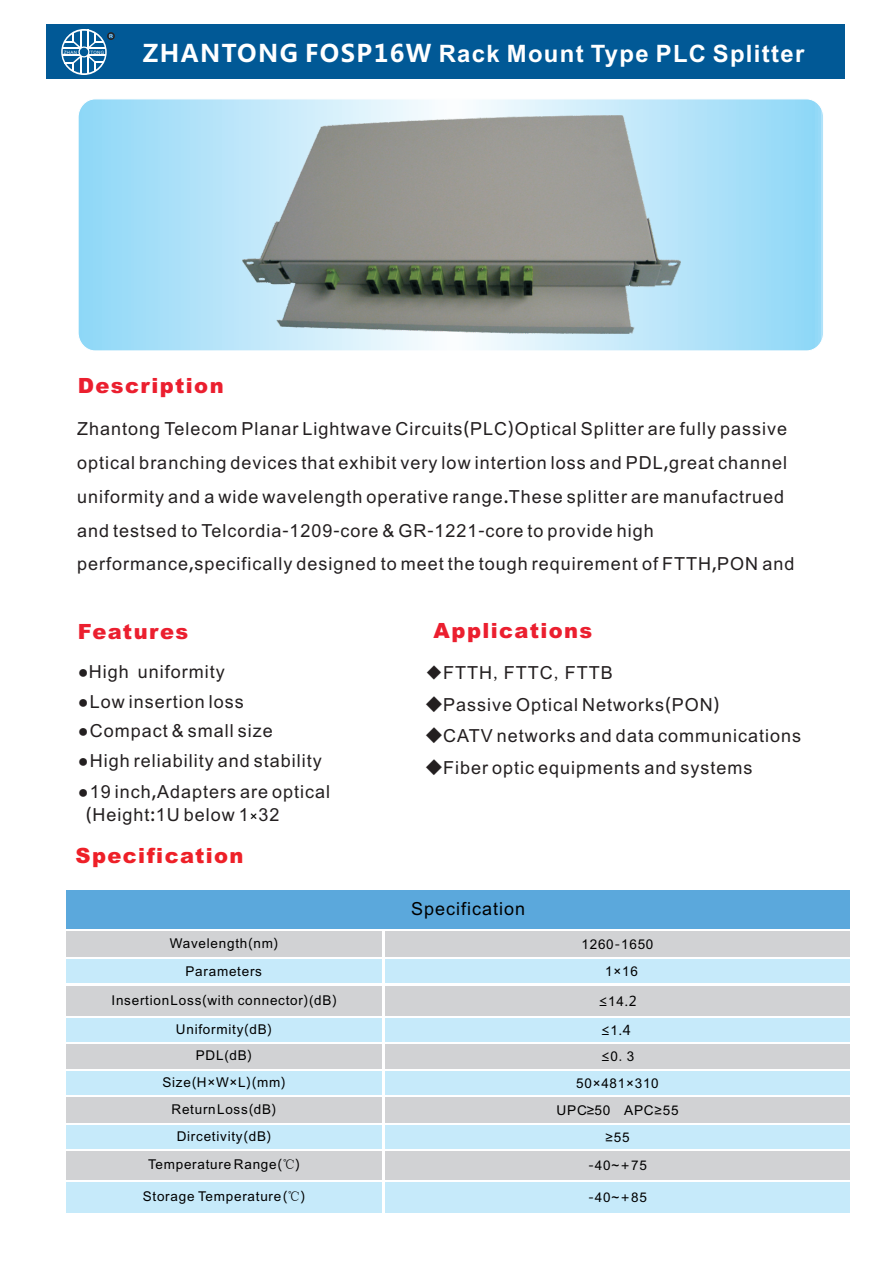
<style>
.page{position:relative;width:893px;height:1263px;background:#fff}
.page>*{position:absolute;margin:0;border:0;box-sizing:border-box;transform-origin:0 0}
.t1{font:700 24px "Arial";letter-spacing:.055em;color:#fff}
.t2{font:900 21px "Arial";letter-spacing:.065em;color:#eb1f2f}
.t3{font:900 21px "Arial";letter-spacing:.065em;color:#ee2028}
.t4{font:18px/33.8px "Arial";letter-spacing:.055em;color:#231f20}
.t5{font:18px "Arial";letter-spacing:.055em;color:#000}
.t6{font:13.5px/26.4px "Arial";letter-spacing:.055em;color:#000;text-align:center}
.t7{font:13.5px/29.4px "Microsoft Ya Hei";color:#000}
.t8{font:13.35px "Arial";letter-spacing:.055em;color:#000}
.t9{font:5.25px "Arial";color:#fff}
.t10{font:4.5px "Arial";letter-spacing:.055em;color:#fff}
.s1{font-family:"Microsoft Ya Hei"}
.s2{font-family:"Adobe Heiti Std"}
.s3{font-size:13.5px;color:#000}
.s4{font-family:"Sim Sun"}
.s5{font-family:"Arial"}
.s6{font-size:13.35px}
.s7{font-family:"Microsoft Ya Hei";font-size:13.5px}
</style>
<div class="page">
<div style="left:47px;top:25px;width:798px;height:54px;background:#015996"></div>
<svg style="left:61px;top:29px;width:46px;height:46px"></svg>
<svg style="left:63px;top:31px;width:42px;height:42px"></svg>
<hr style="left:80px;top:30px;width:2px;height:43px;background:#fff">
<hr style="left:87px;top:29px;width:1px;height:45px;background:#fff">
<hr style="left:63px;top:47px;width:43px;height:2px;background:#fff">
<hr style="left:62px;top:54px;width:44px;height:2px;background:#fff">
<svg style="left:65px;top:33px;width:49px;height:38px"></svg>
<svg style="left:78px;top:99px;width:746px;height:252px;background:#ace1f8"></svg>
<div style="left:78px;top:99px;width:746px;height:252px;border:1px solid #fff;border-radius:18px"></div>
<div style="left:66px;top:931px;width:315px;height:26px;background:#d1d2d4"></div>
<div style="left:66px;top:890px;width:784px;height:39px;background:#5ba8dc"></div>
<div style="left:385px;top:931px;width:465px;height:26px;background:#d1d2d4"></div>
<div style="left:66px;top:959px;width:315px;height:24px;background:#c6eafa"></div>
<div style="left:385px;top:959px;width:465px;height:24px;background:#c6eafa"></div>
<div style="left:66px;top:986px;width:315px;height:29px;background:#d1d2d4"></div>
<div style="left:385px;top:986px;width:465px;height:29px;background:#d1d2d4"></div>
<div style="left:66px;top:1018px;width:315px;height:24px;background:#c6eafa"></div>
<div style="left:385px;top:1018px;width:465px;height:24px;background:#c6eafa"></div>
<div style="left:66px;top:1044px;width:315px;height:25px;background:#d1d2d4"></div>
<div style="left:385px;top:1044px;width:465px;height:25px;background:#d1d2d4"></div>
<div style="left:66px;top:1071px;width:315px;height:23px;background:#c6eafa"></div>
<div style="left:385px;top:1071px;width:465px;height:23px;background:#c6eafa"></div>
<div style="left:66px;top:1097px;width:315px;height:26px;background:#d1d2d4"></div>
<div style="left:385px;top:1097px;width:465px;height:26px;background:#d1d2d4"></div>
<div style="left:66px;top:1125px;width:315px;height:24px;background:#c6eafa"></div>
<div style="left:385px;top:1125px;width:465px;height:24px;background:#c6eafa"></div>
<div style="left:66px;top:1151px;width:315px;height:28px;background:#d1d2d4"></div>
<div style="left:385px;top:1151px;width:465px;height:28px;background:#d1d2d4"></div>
<div style="left:66px;top:1182px;width:315px;height:31px;background:#c6eafa"></div>
<div style="left:385px;top:1182px;width:465px;height:31px;background:#c6eafa"></div>
<img style="left:243px;top:116px;width:438px;height:218px">
<p class="t9" style="left:109px;top:34px;width:5px">R</p>
<p class="t10" style="left:64px;top:50px;width:14px">ZHAN</p>
<p class="t10" style="left:91px;top:50px;width:15px">TONG</p>
<h1 class="t1" style="left:143px;top:45px;width:663px"><span class="s1">ZHANTONG FOSP16W</span> Rack Mount Type PLC Splitter</h1>
<p class="t2" style="left:78px;top:378px;width:147px">Description</p>
<p class="t4" style="left:77px;top:414px;width:719px">Zhantong Telecom Planar Lightwave Circuits<span class="s2">(</span>PLC<span class="s2">)</span>Optical Splitter are fully passive optical branching devices that exhibit very low intertion loss and PDL<span class="s2">,</span>great channel uniformity and a wide wavelength operative range<span class="s2">.</span>These splitter are manufactrued and testsed to Telcordia<span class="s2">-</span>1209<span class="s2">-</span>core &amp; GR<span class="s2">-</span>1221<span class="s2">-</span>core to provide high performance<span class="s2">,</span>specifically designed to meet the tough requirement of FTTH<span class="s2">,</span>PON and</p>
<p class="t2" style="left:78px;top:624px;width:112px">Features</p>
<p class="t4" style="left:78px;top:656px;width:148px">●High uniformity</p>
<p class="t4" style="left:78px;top:686px;width:167px">●Low insertion loss</p>
<p class="t4" style="left:78px;top:716px;width:197px">●Compact &amp; small size</p>
<p class="t4" style="left:78px;top:745px;width:246px">●High reliability and stability</p>
<p class="t4" style="left:86px;top:782px;width:246px;line-height:22.5px;text-indent:-8px">●19 inch<span class="s2">,</span>Adapters are optical <span class="s2">(</span>Height<span class="s2">:</span>1U below 1<span class="s3">×</span>32</p>
<p class="t3" style="left:76px;top:847px;width:170px">Specification</p>
<p class="t6" style="left:170px;top:931px;width:110px">Wavelength<span class="s1">(</span>nm<span class="s1">)</span></p>
<p class="t2" style="left:433px;top:623px;width:160px">Applications</p>
<p class="t4" style="left:425px;top:658px;width:189px"><span class="s4">◆</span>FTTH<span class="s4">,</span>FTTC<span class="s4">,</span>FTTB</p>
<p class="t4" style="left:425px;top:689px;width:296px"><span class="s2">◆</span>Passive Optical Networks<span class="s2">(</span>PON<span class="s2">)</span></p>
<p class="t4" style="left:425px;top:721px;width:377px"><span class="s2">◆</span>CATV networks and data communications</p>
<p class="t4" style="left:425px;top:752px;width:329px"><span class="s2">◆</span>Fiber optic equipments and systems</p>
<p class="t5" style="left:411px;top:902px;width:116px">Specification</p>
<p class="t6" style="left:581px;top:932px;width:73px">1260<span class="s1">-</span>1650</p>
<p class="t6" style="left:186px;top:959px;width:78px">Parameters</p>
<p class="t6" style="left:605px;top:959px;width:34px">1×16</p>
<p class="t6" style="left:112px;top:988px;width:227px">InsertionLoss<span class="s1">(</span>with connector<span class="s1">)</span>(dB<span class="s1">)</span></p>
<p class="t6" style="left:176px;top:1017px;width:98px">Uniformity<span class="s1">(</span>dB<span class="s1">)<br></span>PDL(dB<span class="s1">)</span></p>
<p class="t7" style="left:598px;top:987px;width:40px">≤<span class="s5">14</span>.2 ≤<span class="s5">1</span>.4</p>
<p class="t6" style="left:600px;top:1045px;width:35px"><span class="s1">≤</span>0<span class="s4">.</span>3</p>
<p class="t6" style="left:162px;top:1070px;width:125px">Size<span class="s1">(</span>H×W×L<span class="s1">)(</span>mm<span class="s1">)</span></p>
<p class="t6" style="left:576px;top:1071px;width:84px">50×481×310</p>
<p class="t6" style="left:172px;top:1097px;width:106px">ReturnLoss<span class="s1">(</span>dB<span class="s1">)</span></p>
<p class="t6" style="left:556px;top:1098px;width:124px">UPC≥50 APC<span class="s6">≥55</span></p>
<p class="t6" style="left:177px;top:1124px;width:96px">Dircetivity<span class="s1">(</span>dB<span class="s1">)</span></p>
<p class="t8" style="left:606px;top:1132px;width:25px">≥55</p>
<p class="t6" style="left:148px;top:1152px;width:153px">TemperatureRange<span class="s1">(</span><span class="s4">℃</span><span class="s1">)</span></p>
<p class="t8" style="left:588px;top:1160px;width:60px"><span class="s7">-</span>40~<span class="s7">+</span>75</p>
<p class="t6" style="left:143px;top:1185px;width:164px">Storage Temperature<span class="s1">(</span><span class="s4">℃</span><span class="s1">)</span></p>
<p class="t8" style="left:588px;top:1193px;width:60px"><span class="s7">-</span>40~<span class="s7">+</span>85</p>
</div>
